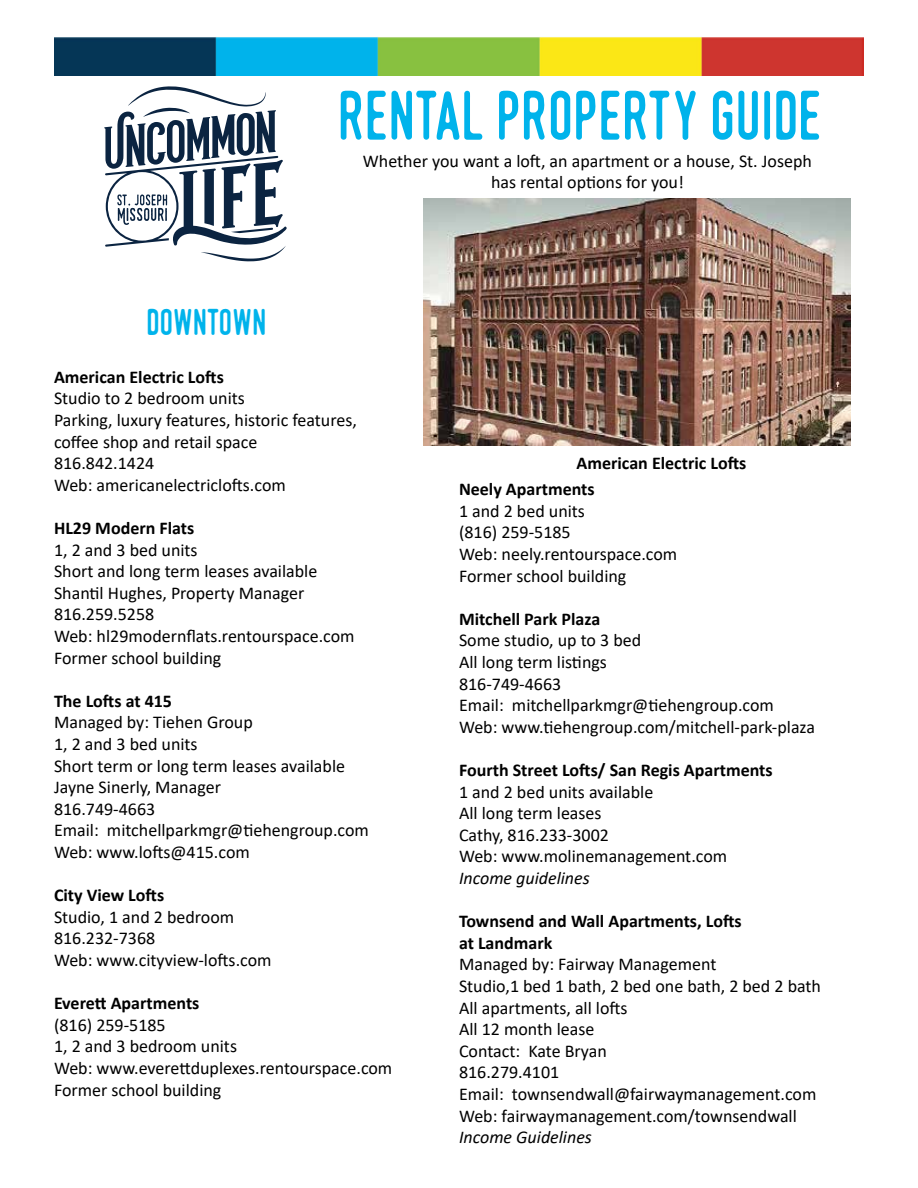
<style>
.page{position:relative;width:918px;height:1188px;background:#fff}
.page>*{position:absolute;margin:0;border:0;box-sizing:border-box;transform-origin:0 0}
.t1{font:67.5px "Monthoers 2.0 Clean";color:#00b3eb}
.t2{font:36px "Monthoers 2.0 Clean";color:#00b3eb}
.t3{font:18px/21.6px "Calibri";color:#000}
.t4{font:700 18px/21.6px "Calibri";color:#000}
.t5{font:italic 18px "Calibri";color:#000}
.s1{color:#fff}
</style>
<div class="page">
<svg style="left:104px;top:86px;width:183px;height:175px"></svg>
<img style="left:54px;top:37px;width:810px;height:38px">
<img style="left:423px;top:199px;width:427px;height:247px">
<h1 class="t1" style="left:338px;top:77px;width:538px">RENTAL<span class="s1">I</span>PROPERTY<span class="s1">I</span>GUIDE<span class="s1">I</span></h1>
<p class="t3" style="left:363px;top:150px;width:451px;text-align:center">Whether you want a loft, an apartment or a house, St. Joseph has rental options for you!</p>
<h2 class="t2" style="left:146px;top:302px;width:150px">DOWNTOWN<span class="s1">I</span></h2>
<p class="t4" style="left:54px;top:366px;width:171px">American Electric Lofts</p>
<p class="t3" style="left:54px;top:387px;width:304px">Studio to 2 bedroom units<br>Parking, luxury features, historic features, coffee shop and retail space<br>816.842.1424<br>Web: americanelectriclofts.com</p>
<p class="t4" style="left:54px;top:517px;width:142px">HL29 Modern Flats</p>
<p class="t3" style="left:54px;top:538px;width:302px">1, 2 and 3 bed units<br>Short and long term leases available<br>Shantil Hughes, Property Manager<br>816.259.5258<br>Web: hl29modernflats.rentourspace.com<br>Former school building</p>
<p class="t4" style="left:54px;top:690px;width:120px">The Lofts at 415</p>
<p class="t3" style="left:54px;top:711px;width:316px">Managed by: Tiehen Group<br>1, 2 and 3 bed units<br>Short term or long term leases available<br>Jayne Sinerly, Manager<br>816.749-4663<br>Email: mitchellparkmgr@tiehengroup.com<br>Web: www.lofts@415.com</p>
<p class="t4" style="left:54px;top:884px;width:112px">City View Lofts</p>
<p class="t3" style="left:54px;top:906px;width:219px">Studio, 1 and 2 bedroom<br>816.232-7368<br>Web: www.cityview-lofts.com</p>
<p class="t4" style="left:54px;top:992px;width:147px">Everett Apartments</p>
<p class="t3" style="left:54px;top:1014px;width:340px">(816) 259-5185<br>1, 2 and 3 bedroom units<br>Web: www.everettduplexes.rentourspace.com<br>Former school building</p>
<p class="t4" style="left:577px;top:452px;width:171px">American Electric Lofts</p>
<p class="t4" style="left:459px;top:478px;width:137px">Neely Apartments</p>
<p class="t3" style="left:459px;top:500px;width:220px">1 and 2 bed units<br>(816) 259-5185<br>Web: neely.rentourspace.com<br>Former school building</p>
<p class="t4" style="left:459px;top:608px;width:143px">Mitchell Park Plaza</p>
<p class="t3" style="left:459px;top:629px;width:358px">Some studio, up to 3 bed<br>All long term listings<br>816-749-4663<br>Email: mitchellparkmgr@tiehengroup.com<br>Web: www.tiehengroup.com/mitchell-park-plaza</p>
<p class="t4" style="left:459px;top:759px;width:315px">Fourth Street Lofts/ San Regis Apartments</p>
<p class="t3" style="left:459px;top:780px;width:270px">1 and 2 bed units available<br>All long term leases<br>Cathy, 816.233-3002<br>Web: www.molinemanagement.com</p>
<p class="t5" style="left:459px;top:866px;width:132px">Income guidelines</p>
<p class="t4" style="left:459px;top:910px;width:284px">Townsend and Wall Apartments, Lofts at Landmark</p>
<p class="t3" style="left:459px;top:953px;width:364px">Managed by: Fairway Management<br>Studio,1 bed 1 bath, 2 bed one bath, 2 bed 2 bath<br>All apartments, all lofts<br>All 12 month lease<br>Contact: Kate Bryan<br>816.279.4101<br>Email: townsendwall@fairwaymanagement.com<br>Web: fairwaymanagement.com/townsendwall</p>
<p class="t5" style="left:459px;top:1125px;width:134px">Income Guidelines</p>
</div>
